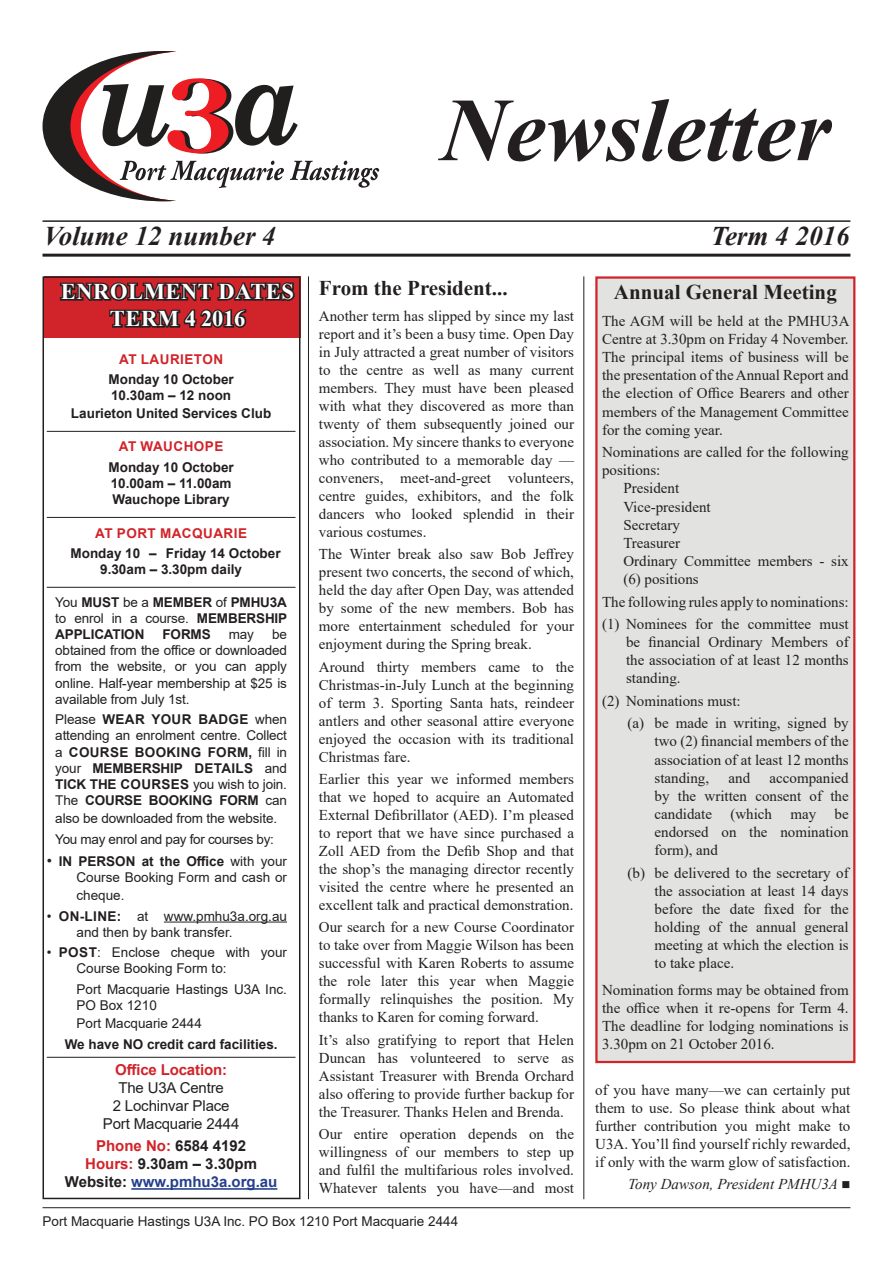
<style>
.page{position:relative;width:893px;height:1263px;background:#fff}
.page>*{position:absolute;margin:0;border:0;box-sizing:border-box;transform-origin:0 0}
.t1{font:italic 700 90px "Times New Roman";color:#231f20}
.t2{font:italic 700 27px "Times New Roman";color:#231f20}
.t3{font:700 22.5px/27px "Times New Roman";letter-spacing:.025em;color:#fff;text-align:center}
.t4{font:700 21px "Times New Roman";color:#231f20}
.t5{font:15px/18px "Times New Roman";color:#231f20;text-align:justify}
.t6{font:700 15px/18px "Arial";color:#231f20;text-align:center}
.t7{font:15px/18px "Arial";letter-spacing:-.01em;color:#231f20;text-align:center}
.t8{font:italic 15px "Times New Roman";color:#231f20}
.t9{font:700 15px "Arial";letter-spacing:-.01em;color:#d1232a}
.t10{font:13.5px/16.2px "Arial";color:#231f20}
.t11{font:700 13.5px/16.2px "Arial";color:#231f20}
.t12{font:700 13.5px "Arial";letter-spacing:.035em;color:#d1232a}
.t13{font:13.5px "Arial";letter-spacing:-.025em;color:#231f20}
.t14{font:700 13.5px "Arial";letter-spacing:.025em;color:#231f20}
.s1{font-weight:400}
.s2{font-weight:700}
.s3{font-size:15px}
.s4{color:#d1232a}
.s5{color:#253f8e}
</style>
<div class="page">
<hr style="left:43px;top:254px;width:807px;height:3px;background:#231f20">
<hr style="left:43px;top:220px;width:807px;height:2px;background:#231f20">
<svg style="left:43px;top:51px;width:336px;height:150px"></svg>
<hr style="left:43px;top:1207px;width:807px;height:1px;background:#231f20">
<div style="left:44px;top:276px;width:256px;height:62px;background:#d1232a"></div>
<div style="left:43px;top:276px;width:257px;height:923px;border:2px solid #231f20"></div>
<hr style="left:47px;top:431px;width:249px;height:1px;background:#231f20">
<hr style="left:47px;top:517px;width:249px;height:1px;background:#231f20">
<hr style="left:47px;top:587px;width:249px;height:1px;background:#231f20">
<hr style="left:164px;top:921px;width:123px;height:1px;background:#231f20">
<hr style="left:47px;top:1057px;width:249px;height:1px;background:#231f20">
<hr style="left:131px;top:1188px;width:146px;height:2px;background:#253f8e">
<svg style="left:58px;top:276px;width:239px;height:52px"></svg>
<hr style="left:584px;top:276px;width:1px;height:923px;background:#231f20">
<hr style="left:308px;top:276px;width:1px;height:923px;background:#231f20">
<div style="left:595px;top:276px;width:260px;height:787px;background:#e2e2e1;border:2px solid #d1232a"></div>
<h1 class="t1" style="left:441px;top:67px;width:391px">Newsletter</h1>
<h2 class="t2" style="left:44px;top:217px;width:233px">Volume 12 number 4</h2>
<h2 class="t2" style="left:711px;top:217px;width:140px">Term 4 2016</h2>
<h3 class="t3" style="left:61px;top:277px;width:235px">enrolment dates<br>Term 4 2016</h3>
<p class="t12" style="left:119px;top:349px;width:105px">at laurieton</p>
<p class="t11" style="left:109px;top:371px;width:127px">Monday 10 October<br>10.30am – 12 noon</p>
<p class="t11" style="left:71px;top:405px;width:202px">Laurieton United Services Club</p>
<p class="t12" style="left:119px;top:437px;width:106px">at wauchope</p>
<p class="t11" style="left:108px;top:459px;width:127px">Monday 10 October<br>10.00am – 11.00am<br>Wauchope Library</p>
<p class="t12" style="left:95px;top:523px;width:153px">at port Macquarie</p>
<p class="t11" style="left:100px;top:545px;width:182px;text-indent:-30px">Monday 10 – Friday 14 October<br>9.30am – 3.30pm daily</p>
<p class="t11" style="left:55px;top:594px;width:233px"><span class="s1">You</span> MUST <span class="s1">be a</span> MEMBER <span class="s1">of</span> PMHU3A <span class="s1">to enrol in a course.</span> MEMBERSHIP<br>APPLI</p>
<p class="t11" style="left:94px;top:626px;width:19px">CATION</p>
<p class="t11" style="left:163px;top:626px;width:50px">FORMS</p>
<p class="t10" style="left:229px;top:626px;width:27px">may</p>
<p class="t10" style="left:55px;top:626px;width:233px;text-align:justify;text-indent:217px">be obtained from the office or downloaded from the website, or you can apply online. Half-year membership at $25 is available from July 1st.</p>
<p class="t10" style="left:55px;top:711px;width:233px;text-align:justify">Please <span class="s2">wear your badge</span> when attending an enrolment centre. Collect a <span class="s2">Course Booking Form,</span> fill in your <span class="s2">MEMBERSHIP</span></p>
<p class="t14" style="left:194px;top:758px;width:94px">details <span class="s1">and</span></p>
<p class="t11" style="left:55px;top:776px;width:45px">TICKTHE</p>
<p class="t10" style="left:120px;top:776px;width:168px"><span class="s2">Courses</span> you wish to join.</p>
<p class="t11" style="left:55px;top:792px;width:51px"><span class="s1">The</span> COUR</p>
<p class="t11" style="left:124px;top:792px;width:45px">SE BOOKING</p>
<p class="t10" style="left:55px;top:791px;width:233px;line-height:18px;text-indent:164px"><span class="s2">FORM</span> can also be downloaded from the website.</p>
<p class="t13" style="left:55px;top:830px;width:220px">You may enrol and pay for courses by:</p>
<p class="t10" style="left:47px;top:853px;width:242px;text-align:right"><span class="s3">•</span> <span class="s2">IN PERSON at the Office</span> with your<br>Course Booking Form and cash or</p>
<p class="t10" style="left:77px;top:887px;width:50px">cheque.</p>
<p class="t10" style="left:77px;top:908px;width:212px;text-indent:-30px">• <span class="s2">On-line:</span> at www.pmhu3a.org.au and then by bank transfer.</p>
<p class="t10" style="left:77px;top:944px;width:212px;text-indent:-30px">• <span class="s2">Post</span>: Enclose cheque with your<br>Course Booking Form to:</p>
<p class="t10" style="left:77px;top:981px;width:212px">Port Macquarie Hastings U3A Inc.<br>PO Box 1210</p>
<p class="t10" style="left:77px;top:1015px;width:127px">Port Macquarie 2444</p>
<p class="t11" style="left:65px;top:1036px;width:214px">We have NO credit card facilities.</p>
<p class="t9" style="left:115px;top:1059px;width:113px">Office Location:</p>
<p class="t7" style="left:103px;top:1079px;width:138px">The U3A Centre<br>2 Lochinvar Place<br>Port Macquarie 2444</p>
<p class="t6" style="left:65px;top:1137px;width:214px"><span class="s4">Phone No:</span> 6584 4192<br><span class="s4">Hours:</span> 9.30am – 3.30pm<br>Website: <span class="s5">www.pmhu3a.org.au</span></p>
<h3 class="t4" style="left:319px;top:272px;width:190px">From the President...</h3>
<p class="t5" style="left:319px;top:307px;width:257px">Another term has slipped by since my last report and it’s been a busy time. Open Day in July attracted a great number of visitors to the centre as well as many current members. They must have been pleased with what they discovered as more than twenty of them subsequently joined our association. My sincere thanks to everyone who contributed to a memorable day — conveners, meet-and-greet volunteers, centre guides, exhibitors, and the folk dancers who looked splendid in their various costumes.</p>
<p class="t5" style="left:319px;top:545px;width:257px">The Winter break also saw Bob Jeffrey present two concerts, the second of which, held the day after Open Day, was attended by some of the new members. Bob has more entertainment scheduled for your enjoyment during the Spring break.</p>
<p class="t5" style="left:319px;top:657px;width:257px">Around thirty members came to the Christmas-in-July Lunch at the beginning of term 3. Sporting Santa hats, reindeer antlers and other seasonal attire everyone enjoyed the occasion with its traditional Christmas fare.</p>
<p class="t5" style="left:319px;top:769px;width:257px">Earlier this year we informed members that we hoped to acquire an Automated External Defibrillator (AED). I’m pleased to report that we have since purchased a Zoll AED from the Defib Shop and that the shop’s the managing director recently visited the centre where he presented an excellent talk and practical demonstration.</p>
<p class="t5" style="left:319px;top:918px;width:257px">Our search for a new Course Coordinator to take over from Maggie Wilson has been successful with Karen Roberts to assume the role later this year when Maggie formally relinquishes the position. My thanks to Karen for coming forward.</p>
<p class="t5" style="left:319px;top:1030px;width:257px">It’s also gratifying to report that Helen Duncan has volunteered to serve as Assistant Treasurer with Brenda Orchard also offering to provide further backup for the Treasurer. Thanks Helen and Brenda.</p>
<p class="t5" style="left:319px;top:1124px;width:257px">Our entire operation depends on the willingness of our members to step up and fulfil the multifarious roles involved.<br>Whatever talents you have—and most</p>
<p class="t10" style="left:43px;top:1213px;width:417px">Port Macquarie Hastings U3A Inc. PO Box 1210 Port Macquarie 2444</p>
<h3 class="t4" style="left:614px;top:277px;width:224px">Annual General Meeting</h3>
<p class="t5" style="left:602px;top:311px;width:249px">The AGM will be held at the PMHU3A Centre at 3.30pm on Friday 4 November.<br>The principal items of business will be the presentation of the Annual Report and the election of Office Bearers and other members of the Management Committee for the coming year.</p>
<p class="t5" style="left:602px;top:443px;width:248px">Nominations are called for the following</p>
<p class="t5" style="left:602px;top:461px;width:60px">positions:</p>
<p class="t5" style="left:623px;top:479px;width:57px">President</p>
<p class="t5" style="left:623px;top:497px;width:89px">Vice-president</p>
<p class="t5" style="left:623px;top:515px;width:58px">Secretary</p>
<p class="t5" style="left:623px;top:533px;width:58px">Treasurer</p>
<p class="t5" style="left:623px;top:551px;width:227px">Ordinary Committee members - six</p>
<p class="t5" style="left:623px;top:570px;width:77px">(6) positions</p>
<p class="t5" style="left:602px;top:590px;width:248px;line-height:22.4px">The following rules apply to nominations: (1) Nominees for the committee must</p>
<p class="t5" style="left:626px;top:632px;width:224px">be financial Ordinary Members of the association of at least 12 months standing.</p>
<p class="t5" style="left:628px;top:689px;width:223px;line-height:22.4px;text-indent:-26px">(2) Nominations must:<br>(a) be made in writing, signed by</p>
<p class="t5" style="left:655px;top:732px;width:196px">two (2) financial members of the association of at least 12 months standing,</p>
<p class="t5" style="left:655px;top:768px;width:196px;text-indent:115px">accompanied by the written consent of the candidate (which may be endorsed on the nomination form), and</p>
<p class="t5" style="left:655px;top:863px;width:196px;text-indent:-27px">(b) be delivered to the secretary of the association at least 14 days before the date fixed for the holding of the annual general meeting at which the election is to take place.</p>
<p class="t5" style="left:602px;top:980px;width:248px">Nomination forms may be obtained from the office when it re-opens for Term 4.<br>The deadline for lodging nominations is 3.30pm on 21 October 2016.</p>
<p class="t5" style="left:728px;top:768px;width:23px">and</p>
<p class="t5" style="left:595px;top:1080px;width:257px">of you have many—we can certainly put them to use. So please think about what further contribution you might make to U3A. You’ll find yourself richly rewarded, if only with the warm glow of satisfaction.</p>
<p class="t8" style="left:628px;top:1174px;width:224px">Tony Dawson, President PMHU3A ■</p>
</div>
